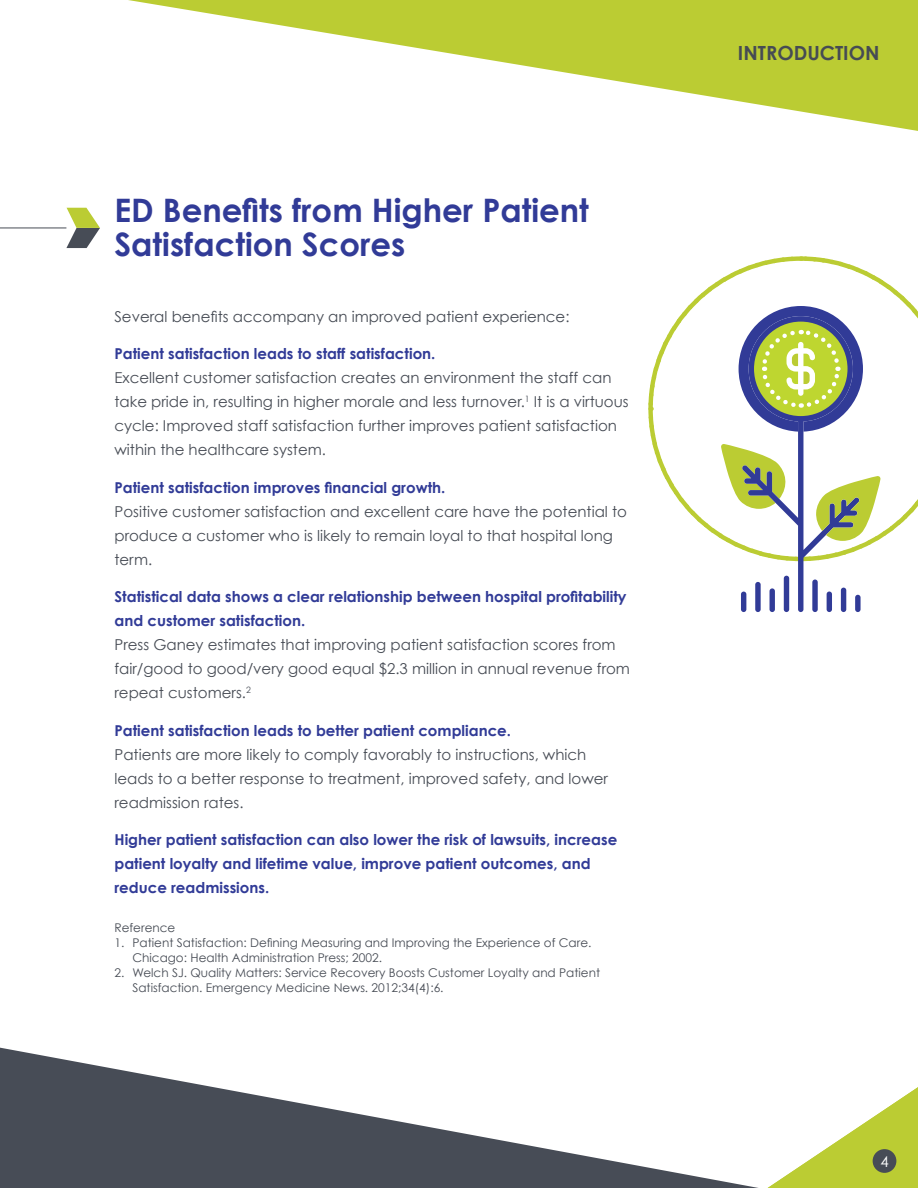
<style>
.page{position:relative;width:918px;height:1188px;background:#fff}
.page>*{position:absolute;margin:0;border:0;box-sizing:border-box;transform-origin:0 0}
.t1{font:700 32.4px/34.3px "Century Gothic";color:#313b97}
.t2{font:700 19.5px "Century Gothic";color:#464b54}
.t3{font:15px/24px "Century Gothic";color:#464b54}
.t4{font:700 15px/24px "Century Gothic";color:#313b97}
.t5{font:15px "Century Gothic";color:#fff}
.t6{font:12px/15px "Century Gothic";color:#464b54}
</style>
<div class="page">
<svg style="left:648px;top:256px;width:270px;height:356px"></svg>
<svg style="left:768px;top:1087px;width:150px;height:101px"></svg>
<svg style="left:0;top:1048px;width:758px;height:140px"></svg>
<div style="left:873px;top:1149px;width:23px;height:24px;background:#474c56;border-radius:50%"></div>
<svg style="left:128px;top:0;width:790px;height:131px"></svg>
<svg style="left:66px;top:208px;width:34px;height:40px"></svg>
<hr style="left:0;top:228px;width:66px;height:1px;background:#474c56">
<h1 class="t1" style="left:114px;top:192px;width:476px">ED Benefits from Higher Patient<br>Satisfaction Scores</h1>
<p class="t3" style="left:114px;top:304px;width:457px">Several benefits accompany an improved patient experience:</p>
<p class="t4" style="left:114px;top:341px;width:322px">Patient satisfaction leads to staff satisfaction.</p>
<p class="t3" style="left:114px;top:366px;width:516px">Excellent customer satisfaction creates an environment the staff can take pride in, resulting in higher morale and less turnover.<sup>1</sup> It is a virtuous cycle: Improved staff satisfaction further improves patient satisfaction within the healthcare system.</p>
<p class="t4" style="left:114px;top:475px;width:332px">Patient satisfaction improves financial growth.</p>
<p class="t3" style="left:114px;top:499px;width:514px">Positive customer satisfaction and excellent care have the potential to produce a customer who is likely to remain loyal to that hospital long term.</p>
<p class="t4" style="left:114px;top:584px;width:514px">Statistical data shows a clear relationship between hospital profitability and customer satisfaction.</p>
<p class="t3" style="left:114px;top:633px;width:517px">Press Ganey estimates that improving patient satisfaction scores from fair/good to good/very good equal $2.3 million in annual revenue from repeat customers.<sup>2</sup></p>
<p class="t4" style="left:114px;top:718px;width:398px">Patient satisfaction leads to better patient compliance.</p>
<p class="t3" style="left:114px;top:742px;width:495px">Patients are more likely to comply favorably to instructions, which leads to a better response to treatment, improved safety, and lower readmission rates.</p>
<p class="t4" style="left:114px;top:827px;width:504px">Higher patient satisfaction can also lower the risk of lawsuits, increase patient loyalty and lifetime value, improve patient outcomes, and reduce readmissions.</p>
<p class="t6" style="left:114px;top:920px;width:62px">Reference</p>
<p class="t6" style="left:132px;top:935px;width:460px;text-indent:-18px">1. Patient Satisfaction: Defining Measuring and Improving the Experience of Care.<br>Chicago: Health Administration Press; 2002.</p>
<p class="t6" style="left:132px;top:965px;width:469px;text-indent:-18px">2. Welch SJ. Quality Matters: Service Recovery Boosts Customer Loyalty and Patient<br>Satisfaction. Emergency Medicine News. 2012;34(4):6.</p>
<h2 class="t2" style="left:738px;top:41px;width:143px">INTRODUCTION</h2>
<p class="t5" style="left:881px;top:1152px;width:10px">14</p>
</div>
